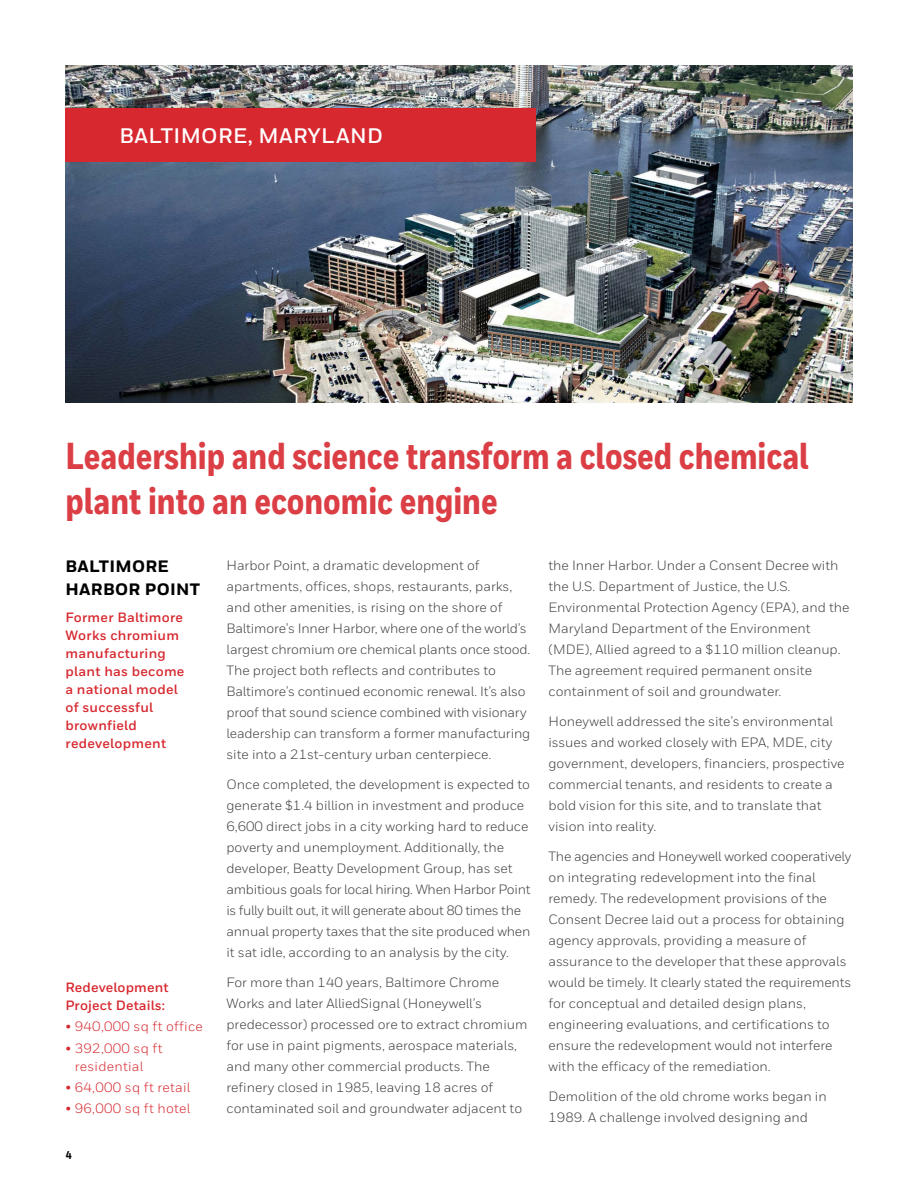
<style>
.page{position:relative;width:918px;height:1188px;background:#fff}
.page>*{position:absolute;margin:0;border:0;box-sizing:border-box;transform-origin:0 0}
.Body_Copy{font:800 37.5px/45px "Honeywell Cond";color:#db3e44}
.Body_Copy-2{font:700 21px "Honeywell Sans";letter-spacing:.02em;color:#fff}
.Sidebar_Head{font:800 16.5px/22.5px "Honeywell Sans";letter-spacing:.02em;color:#000}
.Body_Copy-3{font:13.5px/21px "Honeywell Sans";color:#414042}
.Sidebar{font:700 13.5px/18px "Honeywell Sans";letter-spacing:.02em;color:#d7282f}
.Body_Copy-4{font:13.5px/18px "Honeywell Sans";letter-spacing:.02em;color:#d7282f}
.Body_Copy-5{font:700 13.5px/18px "Honeywell Sans";letter-spacing:.01em;color:#d7282f}
.MASTER__Header_Foote{font:800 11.25px "Honeywell Cond";color:#000}
</style>
<div class="page">
<img style="left:65px;top:65px;width:788px;height:338px">
<div style="left:65px;top:108px;width:471px;height:54px;background:#d7282f"></div>
<p class="Body_Copy-2" style="left:119px;top:123px;width:265px">BALTIMORE, MARYLAND</p>
<p class="Body_Copy" style="left:65px;top:435px;width:745px">Leadership and science transform a closed chemical plant into an economic engine</p>
<p class="Sidebar_Head" style="left:65px;top:556px;width:136px">BALTIMORE<br>HARBOR POINT</p>
<p class="Sidebar" style="left:65px;top:608px;width:121px">Former Baltimore<br>Works chromium manufacturing plant has become a national model of successful brownfield redevelopment</p>
<p class="Body_Copy-3" style="left:226px;top:555px;width:306px">Harbor Point, a dramatic development of apartments, offices, shops, restaurants, parks, and other amenities, is rising on the shore of Baltimore’s Inner Harbor, where one of the world’s largest chromium ore chemical plants once stood.<br>The project both reflects and contributes to Baltimore’s continued economic renewal. It’s also proof that sound science combined with visionary leadership can transform a former manufacturing site into a 21st-century urban centerpiece.</p>
<p class="Body_Copy-3" style="left:226px;top:774px;width:306px">Once completed, the development is expected to generate $1.4 billion in investment and produce 6,600 direct jobs in a city working hard to reduce poverty and unemployment. Additionally, the developer, Beatty Development Group, has set ambitious goals for local hiring. When Harbor Point is fully built out, it will generate about 80 times the annual property taxes that the site produced when it sat idle, according to an analysis by the city.</p>
<p class="Body_Copy-3" style="left:226px;top:972px;width:303px">For more than 140 years, Baltimore Chrome Works and later AlliedSignal (Honeywell’s predecessor) processed ore to extract chromium for use in paint pigments, aerospace materials, and many other commercial products. The refinery closed in 1985, leaving 18 acres of contaminated soil and groundwater adjacent to</p>
<p class="Body_Copy-3" style="left:549px;top:555px;width:303px">the Inner Harbor. Under a Consent Decree with the U.S. Department of Justice, the U.S.<br>Environmental Protection Agency (EPA), and the Maryland Department of the Environment (MDE), Allied agreed to a $110 million cleanup.<br>The agreement required permanent onsite containment of soil and groundwater.</p>
<p class="Body_Copy-3" style="left:549px;top:711px;width:298px">Honeywell addressed the site’s environmental issues and worked closely with EPA, MDE, city government, developers, financiers, prospective commercial tenants, and residents to create a bold vision for this site, and to translate that vision into reality.</p>
<p class="Body_Copy-3" style="left:549px;top:846px;width:304px">The agencies and Honeywell worked cooperatively on integrating redevelopment into the final remedy. The redevelopment provisions of the Consent Decree laid out a process for obtaining agency approvals, providing a measure of assurance to the developer that these approvals would be timely. It clearly stated the requirements for conceptual and detailed design plans, engineering evaluations, and certifications to ensure the redevelopment would not interfere with the efficacy of the remediation.</p>
<p class="Body_Copy-3" style="left:549px;top:1086px;width:280px">Demolition of the old chrome works began in<br>1989. A challenge involved designing and</p>
<p class="Body_Copy-5" style="left:65px;top:979px;width:105px">Redevelopment<br>Project Details:</p>
<p class="Body_Copy-4" style="left:65px;top:1018px;width:139px">• 940,000 sq ft office</p>
<p class="Body_Copy-4" style="left:75px;top:1039px;width:89px;text-indent:-9px">• 392,000 sq ft residential</p>
<p class="Body_Copy-4" style="left:65px;top:1078px;width:126px">• 64,000 sq ft retail</p>
<p class="Body_Copy-4" style="left:65px;top:1100px;width:126px">• 96,000 sq ft hotel</p>
<p class="MASTER__Header_Foote" style="left:66px;top:1148px;width:8px">4</p>
</div>
